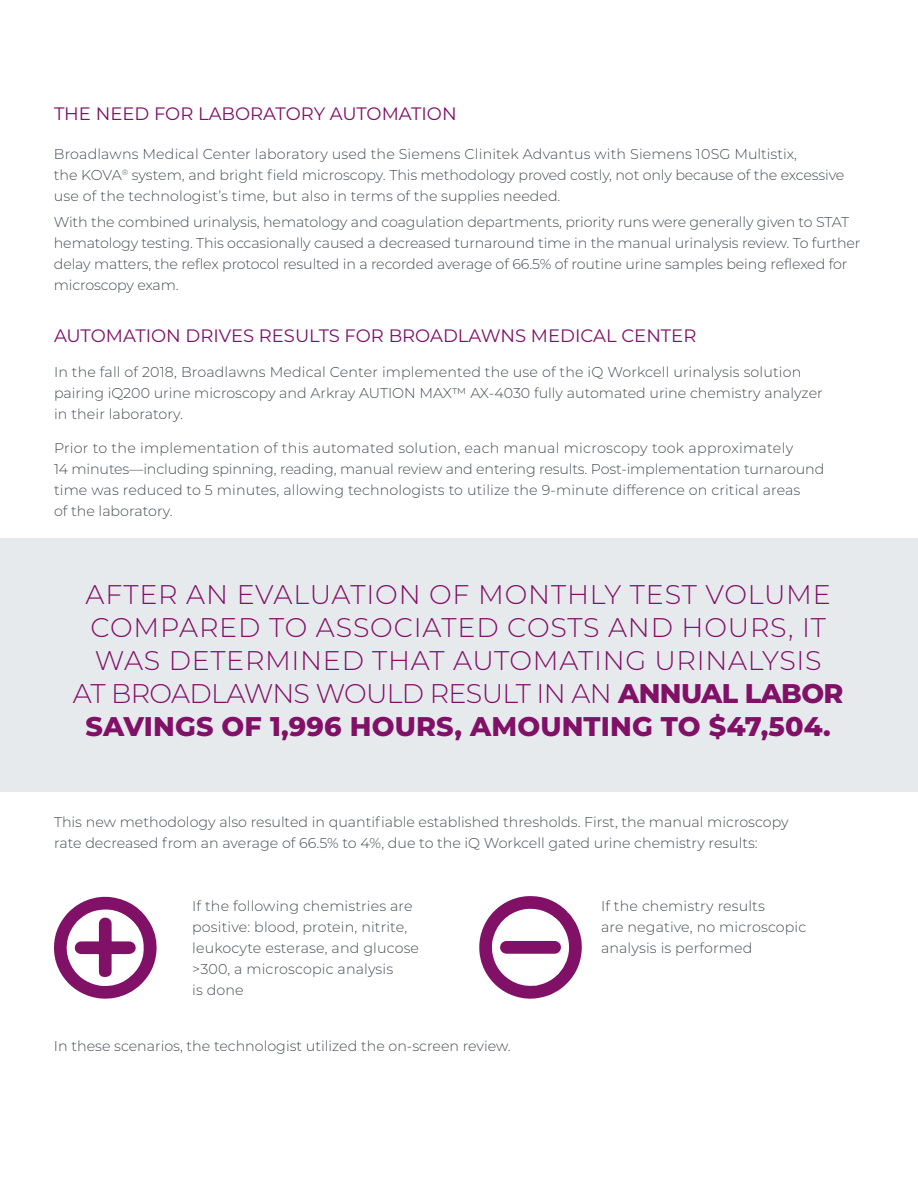
<style>
.page{position:relative;width:918px;height:1188px;background:#fff}
.page>*{position:absolute;margin:0;border:0;box-sizing:border-box;transform-origin:0 0}
.t1{font:300 27px/33px "Montserrat";letter-spacing:.025em;color:#811067;text-align:center}
.t2{font:18px "Montserrat";color:#811067}
.t3{font:300 14.25px/21px "Montserrat";color:#464b54}
.s1{font-weight:800}
</style>
<div class="page">
<svg style="left:54px;top:896px;width:103px;height:103px"></svg>
<svg style="left:479px;top:896px;width:103px;height:103px"></svg>
<div style="left:0;top:538px;width:918px;height:254px;background:#e7eaed"></div>
<p class="t2" style="left:54px;top:101px;width:404px">THE NEED FOR LABORATORY AUTOMATION</p>
<p class="t3" style="left:54px;top:143px;width:792px">Broadlawns Medical Center laboratory used the Siemens Clinitek Advantus with Siemens 10SG Multistix,<br>the KOVA<sup>®</sup> system, and bright field microscopy. This methodology proved costly, not only because of the excessive use of the technologist’s time, but also in terms of the supplies needed.</p>
<p class="t3" style="left:54px;top:211px;width:808px">With the combined urinalysis, hematology and coagulation departments, priority runs were generally given to STAT hematology testing. This occasionally caused a decreased turnaround time in the manual urinalysis review. To further delay matters, the reflex protocol resulted in a recorded average of 66.5% of routine urine samples being reflexed for microscopy exam.</p>
<p class="t2" style="left:54px;top:323px;width:644px">AUTOMATION DRIVES RESULTS FOR BROADLAWNS MEDICAL CENTER</p>
<p class="t3" style="left:54px;top:361px;width:770px">In the fall of 2018, Broadlawns Medical Center implemented the use of the iQ Workcell urinalysis solution pairing iQ200 urine microscopy and Arkray AUTION MAX™ AX-4030 fully automated urine chemistry analyzer in their laboratory.</p>
<p class="t3" style="left:54px;top:437px;width:772px">Prior to the implementation of this automated solution, each manual microscopy took approximately<br>14 minutes—including spinning, reading, manual review and entering results. Post-implementation turnaround time was reduced to 5 minutes, allowing technologists to utilize the 9-minute difference on critical areas<br>of the laboratory.</p>
<h1 class="t1" style="left:73px;top:577px;width:772px">AFTER AN EVALUATION OF MONTHLY TEST VOLUME COMPARED TO ASSOCIATED COSTS AND HOURS, IT WAS DETERMINED THAT AUTOMATING URINALYSIS<br>AT BROADLAWNS WOULD RESULT IN AN <span class="s1">ANNUAL LABOR SAVINGS OF 1,996 HOURS, AMOUNTING TO $47,504.</span></h1>
<p class="t3" style="left:54px;top:811px;width:736px">This new methodology also resulted in quantifiable established thresholds. First, the manual microscopy rate decreased from an average of 66.5% to 4%, due to the iQ Workcell gated urine chemistry results:</p>
<p class="t3" style="left:192px;top:895px;width:228px">If the following chemistries are positive: blood, protein, nitrite, leukocyte esterase, and glucose &gt;300, a microscopic analysis<br>is done</p>
<p class="t3" style="left:54px;top:1035px;width:458px">In these scenarios, the technologist utilized the on-screen review.</p>
<p class="t3" style="left:601px;top:895px;width:207px">If the chemistry results<br>are negative, no microscopic analysis is performed</p>
</div>
